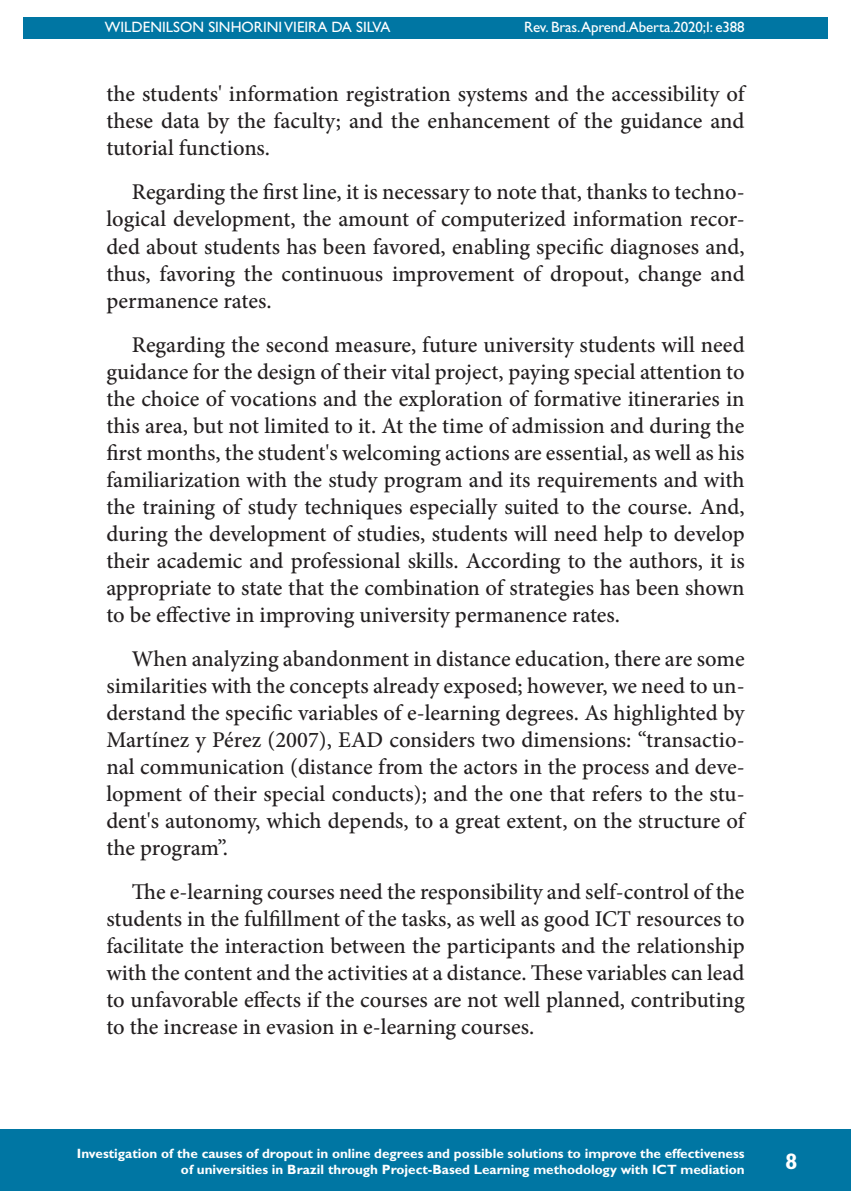
<style>
.page{position:relative;width:851px;height:1191px;background:#fff}
.page>*{position:absolute;margin:0;border:0;box-sizing:border-box;transform-origin:0 0}
.Texto_corrido{font:500 22.5px/27px "Minion Pro";color:#231f20;text-align:justify}
.t1{font:700 22.5px "Gill Sans Std";color:#fff}
.t2{font:15px "Gill Sans Std";color:#fff}
.t3{font:700 13.5px/16.2px "Gill Sans Std";color:#fff;text-align:right}
</style>
<div class="page">
<hr style="left:104px;top:0;width:1px;height:467px;background:#0076a3">
<div style="left:23px;top:17px;width:804px;height:21px;background:#0076a3"></div>
<div style="left:0;top:1129px;width:850px;height:62px;background:#0076a3"></div>
<p class="t2" style="left:105px;top:18px;width:287px">WILDENILSON SINHORINI VIEIRA DA SILVA</p>
<p class="t2" style="left:524px;top:18px;width:222px">Rev. Bras.Aprend.Aberta.2020;I: e388</p>
<p class="Texto_corrido" style="left:106px;top:81px;width:639px">the students' information registration systems and the accessibility of these data by the faculty; and the enhancement of the guidance and tutorial functions.</p>
<p class="Texto_corrido" style="left:106px;top:179px;width:639px;text-indent:26px">Regarding the first line, it is necessary to note that, thanks to techno&shy;logical development, the amount of computerized information recor&shy;ded about students has been favored, enabling specific diagnoses and, thus, favoring the continuous improvement of dropout, change and permanence rates.</p>
<p class="Texto_corrido" style="left:106px;top:331px;width:639px;text-indent:26px">Regarding the second measure, future university students will need guidance for the design of their vital project, paying special attention to the choice of vocations and the exploration of formative itineraries in this area, but not limited to it. At the time of admission and during the first months, the student's welcoming actions are essential, as well as his familiarization with the study program and its requirements and with the training of study techniques especially suited to the course. And, during the development of studies, students will need help to develop their academic and professional skills. According to the authors, it is appropriate to state that the combination of strategies has been shown to be effective in improving university permanence rates.</p>
<p class="Texto_corrido" style="left:106px;top:645px;width:639px;text-indent:26px">When analyzing abandonment in distance education, there are some similarities with the concepts already exposed; however, we need to un&shy;derstand the specific variables of e-learning degrees. As highlighted by Martínez y Pérez (2007), EAD considers two dimensions: “transactio&shy;nal communication (distance from the actors in the process and deve&shy;lopment of their special conducts); and the one that refers to the stu&shy;dent's autonomy, which depends, to a great extent, on the structure of the program”.</p>
<p class="Texto_corrido" style="left:106px;top:878px;width:639px;text-indent:26px">The e-learning courses need the responsibility and self-control of the students in the fulfillment of the tasks, as well as good ICT resources to facilitate the interaction between the participants and the relationship with the content and the activities at a distance. These variables can lead to unfavorable effects if the courses are not well planned, contributing to the increase in evasion in e-learning courses.</p>
<p class="t3" style="left:77px;top:1145px;width:669px">Investigation of the causes of dropout in online degrees and possible solutions to improve the effectiveness of universities in Brazil through Project-Based Learning methodology with ICT mediation</p>
<p class="t1" style="left:785px;top:1148px;width:14px">8</p>
</div>
